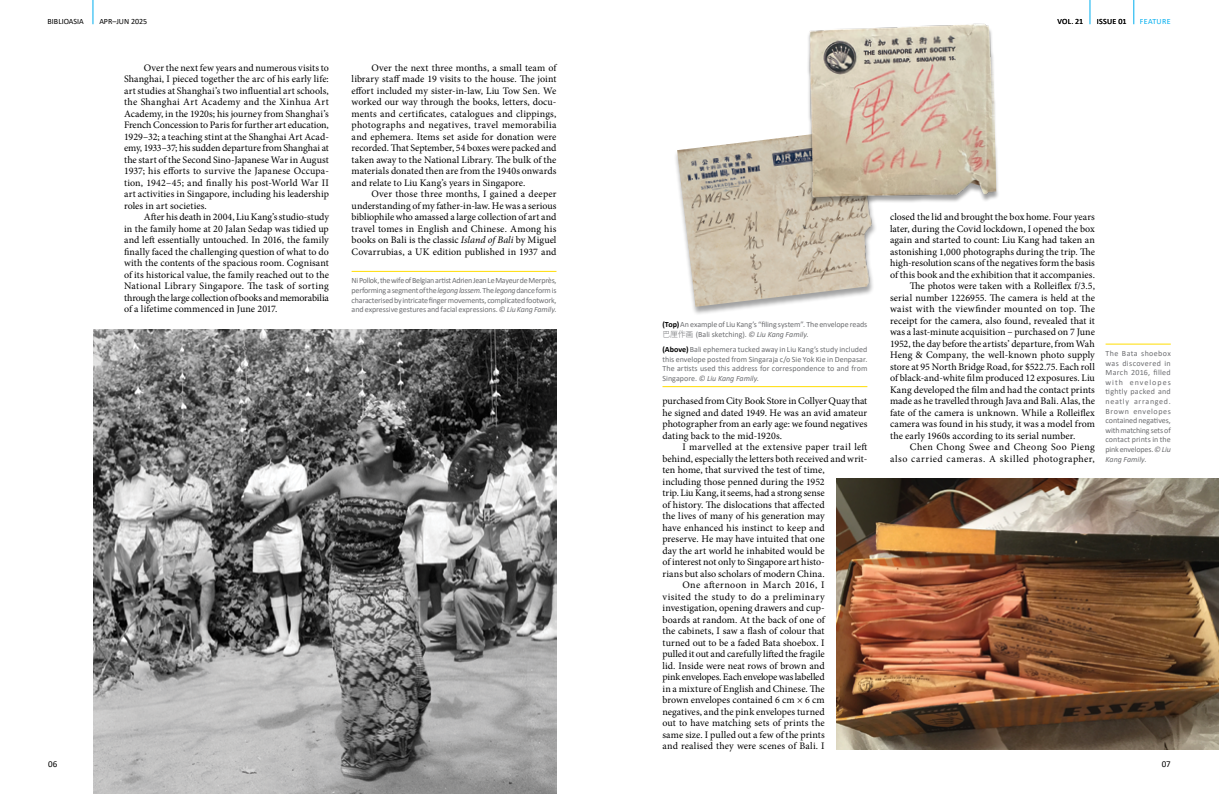
<style>
.page{position:relative;width:1219px;height:794px;background:#fff}
.page>*{position:absolute;margin:0;border:0;box-sizing:border-box;transform-origin:0 0}
.t1{font:10px/11.5px "Minion Pro";letter-spacing:.005em;color:#000;text-align:justify}
.t2{font:10px "Minion Pro";letter-spacing:.025em;color:#000}
.t3{font:10px "Minion Pro";letter-spacing:.05em;color:#000}
.t4{font:10px "Minion Pro";letter-spacing:-.02em;color:#000}
.t5{font:10px "Minion Pro";letter-spacing:.035em;color:#000}
.t6{font:10px "Minion Pro";letter-spacing:.04em;color:#000}
.t7{font:10px "Minion Pro";letter-spacing:.045em;color:#000}
.t8{font:9px "Calibri";color:#000}
.t9{font:8px/9.6px "Calibri";letter-spacing:-.01em;color:#6d6e71;text-align:justify}
.t10{font:8px "Calibri";color:#000}
.t11{font:8px "Calibri";letter-spacing:.04em;color:#00aeef}
.s1{font-style:italic}
.s2{font-weight:700;color:#000}
.s3{font-family:"DFP Hei W3"}
</style>
<div class="page">
<hr style="left:662px;top:386px;width:205px;height:1px;background:#fd0">
<img style="left:836px;top:479px;width:383px;height:270px">
<hr style="left:1105px;top:344px;width:66px;height:1px;background:#fd0">
<hr style="left:352px;top:271px;width:204px;height:1px;background:#fd0">
<div style="left:674px;top:129px;width:204px;height:186px;background:#000;opacity:.37"></div>
<img style="left:677px;top:129px;width:201px;height:178px">
<img style="left:94px;top:329px;width:462px;height:465px">
<div style="left:806px;top:26px;width:193px;height:180px;background:#000;opacity:.37"></div>
<img style="left:805px;top:23px;width:191px;height:176px">
<svg style="left:93px;top:0;width:1px;height:24px"></svg>
<svg style="left:1090px;top:0;width:1px;height:24px"></svg>
<svg style="left:1133px;top:0;width:1px;height:24px"></svg>
<p class="t10" style="left:48px;top:16px;width:38px">BIBLIOASIA</p>
<p class="t10" style="left:99px;top:16px;width:49px">APR–JUN 2025</p>
<p class="t10" style="left:1057px;top:16px;width:27px">VOL. 21</p>
<p class="t10" style="left:1097px;top:16px;width:31px">ISSUE 01</p>
<p class="t11" style="left:1140px;top:16px;width:32px">FEATURE</p>
<p class="t1" style="left:124px;top:62px;width:206px;text-indent:20px">Over the next few years and numerous visits to Shanghai, I pieced together the arc of his early life: art studies at Shanghai’s two influential art schools, the Shanghai Art Academy and the Xinhua Art Academy, in the 1920s; his journey from Shanghai’s French Concession to Paris for further art education, 1929–32; a teaching stint at the Shanghai Art Acad&shy;emy, 1933–37; his sudden departure from Shanghai at the start of the Second Sino-Japanese War in August 1937; his efforts to survive the Japanese Occupa&shy;tion, 1942–45; and finally his post-World War II art activities in Singapore, including his leadership roles in art societies.</p>
<p class="t1" style="left:124px;top:211px;width:206px;text-indent:20px">After his death in 2004, Liu Kang’s studio-study in the family home at 20 Jalan Sedap was tidied up and left essentially untouched. In 2016, the family finally faced the challenging question of what to do with the contents of the spacious room. Cognisant of its historical value, the family reached out to the National Library Singapore. The task of sorting through the large collection of books and memorabilia of a lifetime commenced in June 2017.</p>
<p class="t1" style="left:352px;top:62px;width:206px;text-indent:20px">Over the next three months, a small team of library staff made 19 visits to the house. The joint effort included my sister-in-law, Liu Tow Sen. We worked our way through the books, letters, docu&shy;ments and certificates, catalogues and clippings, photographs and negatives, travel memorabilia and ephemera. Items set aside for donation were recorded. That September, 54 boxes were packed and taken away to the National Library. The bulk of the materials donated then are from the 1940s onwards and relate to Liu Kang’s years in Singapore.</p>
<p class="t1" style="left:352px;top:188px;width:206px;text-indent:20px">Over those three months, I gained a deeper understanding of my father-in-law. He was a serious bibliophile who amassed a large collection of art and travel tomes in English and Chinese. Among his books on Bali is the classic <span class="s1">Island of Bali</span> by Miguel Covarrubias, a UK edition published in 1937 and</p>
<p class="t9" style="left:352px;top:276px;width:206px">Ni Pollok, the wife of Belgian artist Adrien Jean Le Mayeur de Merprès, performing a segment of the <span class="s1">legong lassem</span>. The <span class="s1">legong</span> dance form is characterised by intricate finger movements, complicated footwork, and expressive gestures and facial expressions. <span class="s1">© Liu Kang Family</span>.</p>
<p class="t1" style="left:890px;top:211px;width:206px">closed the lid and brought the box home. Four years</p>
<p class="t1" style="left:890px;top:223px;width:206px">later, during the Covid lockdown, I opened the box</p>
<p class="t1" style="left:890px;top:234px;width:206px">again and started to count: Liu Kang had taken an</p>
<p class="t1" style="left:890px;top:246px;width:206px">astonishing 1,000 photographs during the trip. The</p>
<p class="t1" style="left:890px;top:257px;width:206px">high-resolution scans of the negatives form the basis</p>
<p class="t1" style="left:890px;top:269px;width:206px">of this book and the exhibition that it accompanies.</p>
<p class="t1" style="left:910px;top:280px;width:187px">The photos were taken with a Rolleiflex f/3.5,</p>
<p class="t1" style="left:890px;top:292px;width:206px">serial number 1226955. The camera is held at the</p>
<p class="t2" style="left:890px;top:302px;width:206px">waist with the viewfinder mounted on top. The</p>
<p class="t1" style="left:890px;top:315px;width:206px">receipt for the camera, also found, revealed that it</p>
<p class="t1" style="left:890px;top:326px;width:206px">was a last-minute acquisition – purchased on 7 June</p>
<p class="t1" style="left:890px;top:338px;width:206px">1952, the day before the artists’ departure, from Wah</p>
<p class="t1" style="left:890px;top:349px;width:206px">Heng &amp; Company, the well-known photo supply</p>
<p class="t1" style="left:890px;top:361px;width:206px">store at 95 North Bridge Road, for $522.75. Each roll</p>
<p class="t1" style="left:890px;top:372px;width:206px">of black-and-white film produced 12 exposures. Liu</p>
<p class="t1" style="left:890px;top:384px;width:206px">Kang developed the film and had the contact prints</p>
<p class="t1" style="left:890px;top:395px;width:206px">made as he travelled through Java and Bali. Alas, the</p>
<p class="t1" style="left:890px;top:407px;width:206px">fate of the camera is unknown. While a Rolleiflex</p>
<p class="t1" style="left:890px;top:418px;width:206px">camera was found in his study, it was a model from</p>
<p class="t1" style="left:890px;top:430px;width:187px">the early 1960s according to its serial number.</p>
<p class="t6" style="left:910px;top:440px;width:187px">Chen Chong Swee and Cheong Soo Pieng</p>
<p class="t3" style="left:890px;top:452px;width:206px">also carried cameras. A skilled photographer,</p>
<p class="t9" style="left:662px;top:319px;width:206px"><span class="s2">(Top)</span> An example of Liu Kang’s “filing system”. The envelope reads<span class="s3">巴厘作画</span> (Bali sketching). <span class="s1">© Liu Kang Family</span>.</p>
<p class="t9" style="left:662px;top:344px;width:206px"><span class="s2">(Above)</span> Bali ephemera tucked away in Liu Kang’s study included this envelope posted from Singaraja c/o Sie Yok Kie in Denpasar.<br>The artists used this address for correspondence to and from Singapore. <span class="s1">© Liu Kang Family</span>.</p>
<p class="t9" style="left:1105px;top:348px;width:67px">The Bata shoebox was discovered in March 2016, filled with envelopes tightly packed and neatly arranged.<br>Brown envelopes contained negatives, with matching sets of contact prints in the pink envelopes. <span class="s1">© Liu Kang Family</span>.</p>
<p class="t1" style="left:662px;top:395px;width:206px">purchased from City Book Store in Collyer Quay that he signed and dated 1949. He was an avid amateur photographer from an early age: we found negatives dating back to the mid-1920s.</p>
<p class="t2" style="left:682px;top:440px;width:187px">I marvelled at the extensive paper trail left</p>
<p class="t1" style="left:662px;top:453px;width:206px">behind, especially the letters both received and writ-</p>
<p class="t1" style="left:662px;top:464px;width:164px">ten home, that survived the test of time,</p>
<p class="t1" style="left:662px;top:476px;width:164px">including those penned during the 1952</p>
<p class="t1" style="left:662px;top:487px;width:164px">trip. Liu Kang, it seems, had a strong sense</p>
<p class="t1" style="left:662px;top:499px;width:164px">of history. The dislocations that affected</p>
<p class="t1" style="left:662px;top:510px;width:164px">the lives of many of his generation may</p>
<p class="t1" style="left:662px;top:522px;width:164px">have enhanced his instinct to keep and</p>
<p class="t1" style="left:662px;top:533px;width:164px">preserve. He may have intuited that one</p>
<p class="t1" style="left:662px;top:545px;width:164px">day the art world he inhabited would be</p>
<p class="t1" style="left:662px;top:556px;width:164px">of interest not only to Singapore art histo-</p>
<p class="t1" style="left:662px;top:568px;width:164px">rians but also scholars of modern China.</p>
<p class="t7" style="left:682px;top:578px;width:144px">One afternoon in March 2016, I</p>
<p class="t5" style="left:662px;top:590px;width:164px">visited the study to do a preliminary</p>
<p class="t1" style="left:662px;top:602px;width:164px">investigation, opening drawers and cup-</p>
<p class="t1" style="left:662px;top:614px;width:164px">boards at random. At the back of one of</p>
<p class="t1" style="left:662px;top:625px;width:164px">the cabinets, I saw a flash of colour that</p>
<p class="t1" style="left:662px;top:637px;width:164px">turned out to be a faded Bata shoebox. I</p>
<p class="t1" style="left:662px;top:648px;width:164px">pulled it out and carefully lifted the fragile</p>
<p class="t1" style="left:662px;top:660px;width:164px">lid. Inside were neat rows of brown and</p>
<p class="t4" style="left:662px;top:670px;width:164px">pink envelopes. Each envelope was labelled</p>
<p class="t1" style="left:662px;top:683px;width:164px">in a mixture of English and Chinese. The</p>
<p class="t1" style="left:662px;top:694px;width:164px">brown envelopes contained 6 cm × 6 cm</p>
<p class="t1" style="left:662px;top:706px;width:164px">negatives, and the pink envelopes turned</p>
<p class="t1" style="left:662px;top:717px;width:164px">out to have matching sets of prints the</p>
<p class="t1" style="left:662px;top:729px;width:164px">same size. I pulled out a few of the prints</p>
<p class="t1" style="left:662px;top:740px;width:164px">and realised they were scenes of Bali. I</p>
<p class="t8" style="left:48px;top:757px;width:11px">06</p>
<p class="t8" style="left:1162px;top:758px;width:11px">07</p>
</div>
